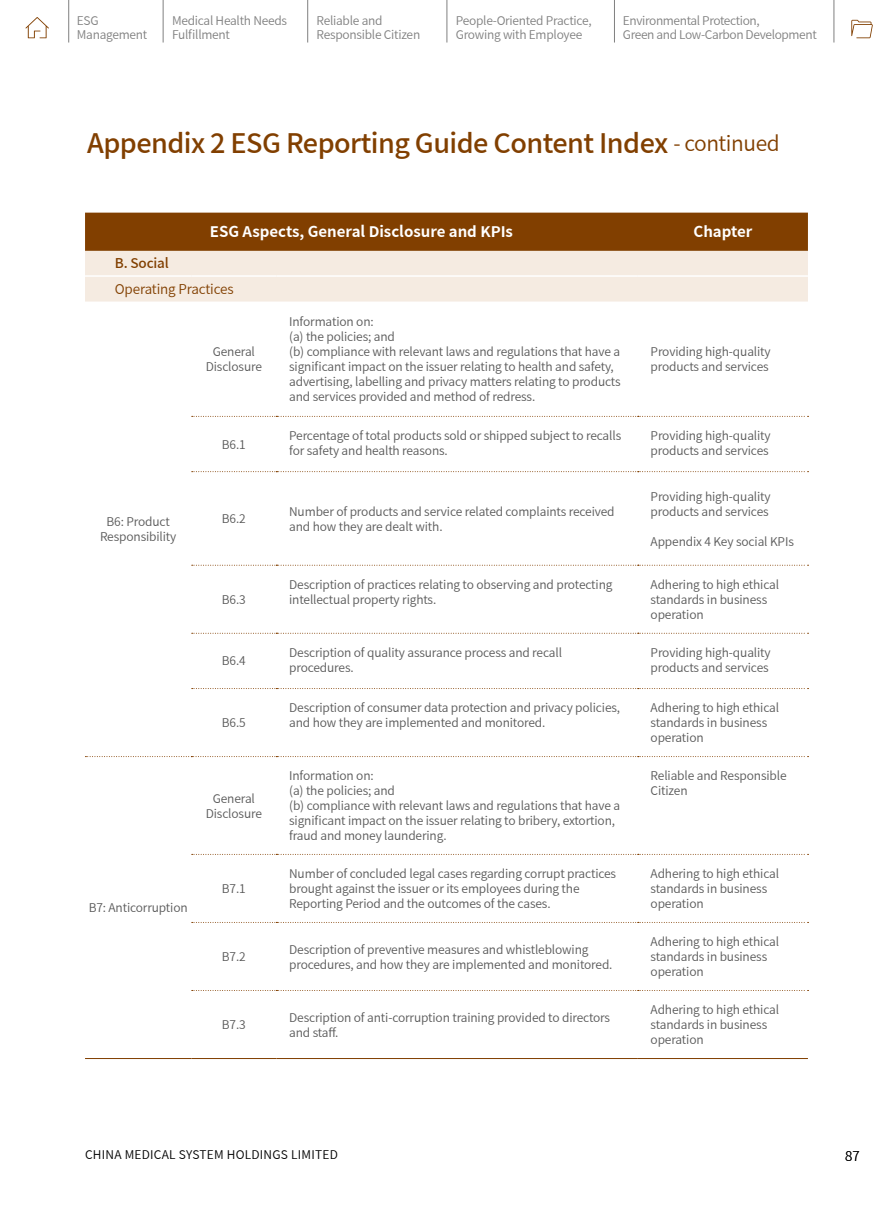
<style>
.page{position:relative;width:893px;height:1212px;background:#fff}
.page>*{position:absolute;margin:0;border:0;box-sizing:border-box;transform-origin:0 0}
.t1{font:500 27px "Source Han Sans CN";letter-spacing:-.02em;color:#813f00}
.t2{font:700 15px "Source Han Sans CN";color:#fff}
.t3{font:13.5px "Source Han Sans CN";letter-spacing:-.01em;color:#813f00}
.t4{font:500 13.5px "Source Han Sans CN";letter-spacing:-.01em;color:#813f00}
.t5{font:300 13.5px "Source Han Sans CN";color:#000}
.t6{font:12px/15px "Source Han Sans CN";letter-spacing:-.01em;color:#595959}
.t7{font:12px/13.5px "Source Han Sans CN";letter-spacing:-.02em;color:#808080}
.t8{font:12px "Source Han Sans CN";letter-spacing:.02em;color:#000}
.s1{font-weight:400;font-size:21px}
</style>
<div class="page">
<hr style="left:68px;top:0;width:1px;height:43px;background:#808080">
<hr style="left:833px;top:0;width:1px;height:43px;background:#808080">
<hr style="left:163px;top:0;width:1px;height:43px;background:#808080">
<hr style="left:307px;top:0;width:1px;height:43px;background:#808080">
<hr style="left:447px;top:0;width:1px;height:43px;background:#808080">
<hr style="left:614px;top:0;width:1px;height:43px;background:#808080">
<svg style="left:25px;top:17px;width:24px;height:21px"></svg>
<svg style="left:851px;top:20px;width:22px;height:18px"></svg>
<svg style="left:85px;top:213px;width:723px;height:89px;background:#c2a07f"></svg>
<hr style="left:85px;top:1058px;width:106px;height:1px;background:#813f00">
<hr style="left:191px;top:1058px;width:85px;height:1px;background:#813f00">
<hr style="left:276px;top:1058px;width:362px;height:1px;background:#813f00">
<hr style="left:638px;top:1058px;width:170px;height:1px;background:#813f00">
<svg style="left:192px;top:416px;width:616px;height:1px"></svg>
<svg style="left:192px;top:471px;width:616px;height:1px"></svg>
<svg style="left:192px;top:565px;width:616px;height:1px"></svg>
<svg style="left:192px;top:633px;width:616px;height:1px"></svg>
<svg style="left:192px;top:688px;width:616px;height:1px"></svg>
<svg style="left:85px;top:756px;width:723px;height:1px"></svg>
<svg style="left:192px;top:854px;width:616px;height:1px"></svg>
<svg style="left:192px;top:922px;width:616px;height:1px"></svg>
<svg style="left:192px;top:990px;width:616px;height:1px"></svg>
<hr style="left:85px;top:275px;width:106px;height:2px;background:#fff">
<hr style="left:191px;top:275px;width:85px;height:2px;background:#fff">
<hr style="left:276px;top:275px;width:362px;height:2px;background:#fff">
<hr style="left:638px;top:275px;width:170px;height:2px;background:#fff">
<p class="t7" style="left:77px;top:14px;width:72px">ESG<br>Management</p>
<p class="t7" style="left:172px;top:14px;width:117px">Medical Health Needs<br>Fulfillment</p>
<p class="t7" style="left:317px;top:14px;width:105px">Reliable and<br>Responsible Citizen</p>
<p class="t7" style="left:456px;top:14px;width:137px">People-Oriented Practice,<br>Growing with Employee</p>
<p class="t7" style="left:623px;top:14px;width:195px">Environmental Protection,<br>Green and Low-Carbon Development</p>
<h1 class="t1" style="left:87px;top:128px;width:694px">Appendix 2 ESG Reporting Guide Content Index <span class="s1">- continued</span></h1>
<p class="t2" style="left:210px;top:223px;width:305px">ESG Aspects, General Disclosure and KPIs</p>
<p class="t2" style="left:693px;top:223px;width:60px">Chapter</p>
<p class="t4" style="left:115px;top:256px;width:56px">B. Social</p>
<p class="t3" style="left:115px;top:281px;width:120px">Operating Practices</p>
<p class="t6" style="left:206px;top:344px;width:58px;text-align:center">General<br>Disclosure</p>
<p class="t6" style="left:289px;top:314px;width:333px">Information on:<br>(a) the policies; and<br>(b) compliance with relevant laws and regulations that have a significant impact on the issuer relating to health and safety, advertising, labelling and privacy matters relating to products and services provided and method of redress.</p>
<p class="t6" style="left:651px;top:344px;width:122px">Providing high-quality products and services</p>
<p class="t6" style="left:100px;top:514px;width:78px;text-align:center">B6: Product<br>Responsibility</p>
<p class="t6" style="left:89px;top:900px;width:101px">B7: Anticorruption</p>
<p class="t6" style="left:222px;top:437px;width:25px">B6.1</p>
<p class="t6" style="left:289px;top:428px;width:334px">Percentage of total products sold or shipped subject to recalls for safety and health reasons.</p>
<p class="t6" style="left:651px;top:428px;width:122px">Providing high-quality products and services</p>
<p class="t6" style="left:222px;top:511px;width:25px">B6.2</p>
<p class="t6" style="left:289px;top:504px;width:327px">Number of products and service related complaints received and how they are dealt with.</p>
<p class="t6" style="left:651px;top:489px;width:122px">Providing high-quality products and services</p>
<p class="t6" style="left:651px;top:534px;width:145px">Appendix 4 Key social KPIs</p>
<p class="t6" style="left:222px;top:592px;width:25px">B6.3</p>
<p class="t6" style="left:289px;top:577px;width:325px">Description of practices relating to observing and protecting intellectual property rights.</p>
<p class="t6" style="left:651px;top:577px;width:130px">Adhering to high ethical standards in business operation</p>
<p class="t6" style="left:222px;top:654px;width:25px">B6.4</p>
<p class="t6" style="left:289px;top:645px;width:274px">Description of quality assurance process and recall procedures.</p>
<p class="t6" style="left:651px;top:645px;width:122px">Providing high-quality products and services</p>
<p class="t6" style="left:222px;top:715px;width:25px">B6.5</p>
<p class="t6" style="left:206px;top:791px;width:58px;text-align:center">General<br>Disclosure</p>
<p class="t6" style="left:222px;top:881px;width:25px">B7.1</p>
<p class="t6" style="left:289px;top:700px;width:333px">Description of consumer data protection and privacy policies, and how they are implemented and monitored.</p>
<p class="t6" style="left:651px;top:700px;width:130px">Adhering to high ethical standards in business operation</p>
<p class="t6" style="left:289px;top:768px;width:332px">Information on:<br>(a) the policies; and<br>(b) compliance with relevant laws and regulations that have a significant impact on the issuer relating to bribery, extortion, fraud and money laundering.</p>
<p class="t6" style="left:651px;top:768px;width:137px">Reliable and Responsible<br>Citizen</p>
<p class="t6" style="left:289px;top:866px;width:328px">Number of concluded legal cases regarding corrupt practices brought against the issuer or its employees during the<br>Reporting Period and the outcomes of the cases.</p>
<p class="t6" style="left:651px;top:866px;width:130px">Adhering to high ethical standards in business operation</p>
<p class="t6" style="left:222px;top:949px;width:25px">B7.2</p>
<p class="t6" style="left:289px;top:942px;width:325px">Description of preventive measures and whistleblowing procedures, and how they are implemented and monitored.</p>
<p class="t6" style="left:651px;top:934px;width:130px">Adhering to high ethical standards in business operation</p>
<p class="t6" style="left:222px;top:1017px;width:25px">B7.3</p>
<p class="t6" style="left:289px;top:1010px;width:323px">Description of anti-corruption training provided to directors and staff.</p>
<p class="t6" style="left:651px;top:1002px;width:130px">Adhering to high ethical standards in business operation</p>
<p class="t8" style="left:85px;top:1147px;width:254px">CHINA MEDICAL SYSTEM HOLDINGS LIMITED</p>
<p class="t5" style="left:845px;top:1148px;width:16px">87</p>
</div>
